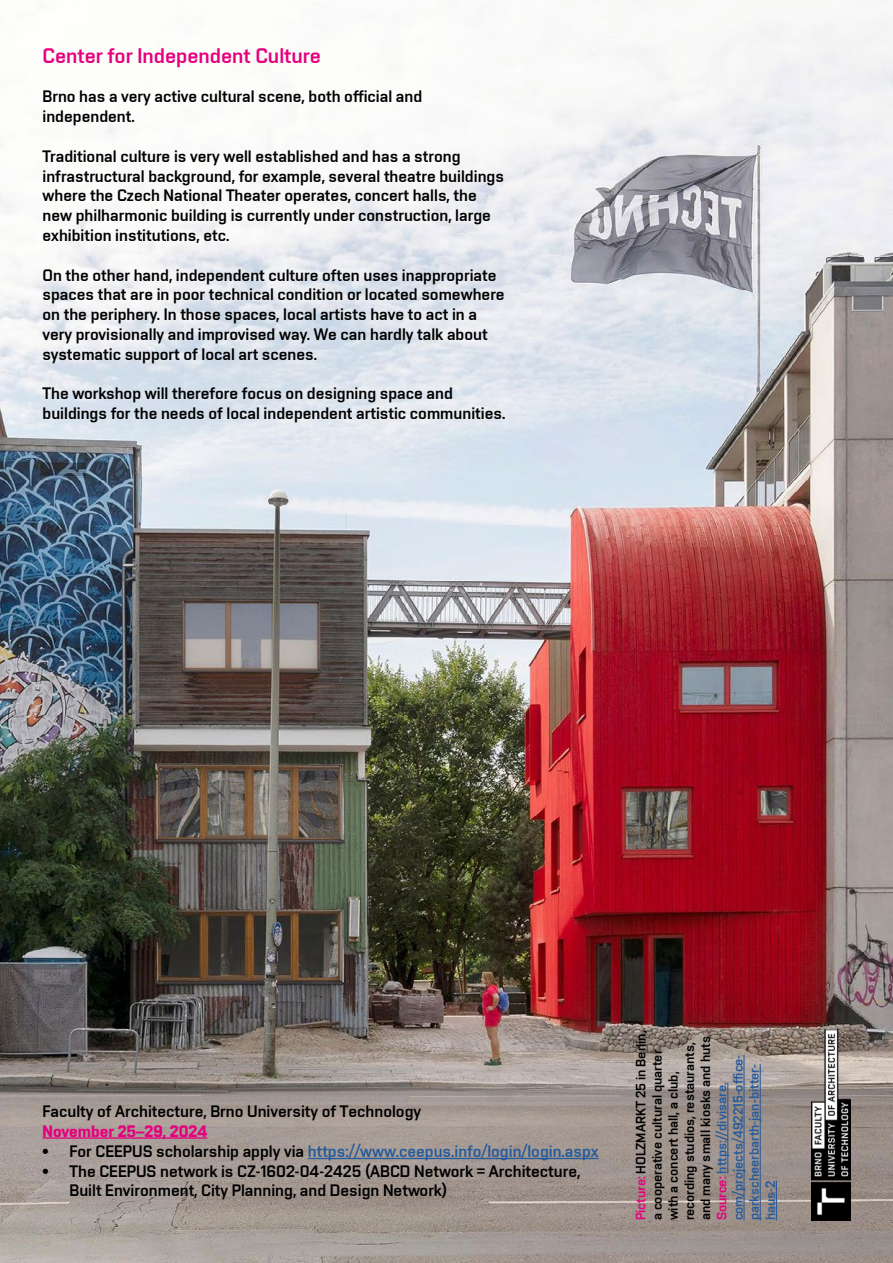
<style>
.page{position:relative;width:893px;height:1263px;background:#fff}
.page>*{position:absolute;margin:0;border:0;box-sizing:border-box;transform-origin:0 0}
.t1{font:21px "Vafle VUT";color:#e6007d}
.t2{font:16.5px/19.8px "Vafle VUT";color:#000}
.t3{font:16.5px "Vafle VUT";color:#275b9b}
.t4{font:700 16.5px "Vafle VUT";color:#e6007d}
.t5{font:13.5px/16.2px "Vafle VUT";color:#000}
.s1{color:#000}
.s2{color:#e6007d}
.s3{color:#275b9b}
</style>
<div class="page">
<img style="left:0;top:0;width:893px;height:1263px">
<hr style="left:43px;top:1137px;width:164px;height:2px;background:#e6007d">
<hr style="left:308px;top:1158px;width:291px;height:1px;background:#275b9b">
<img style="left:812px;top:1030px;width:38px;height:190px">
<hr style="left:727px;top:1082px;width:1px;height:92px;background:#275b9b">
<hr style="left:743px;top:1055px;width:2px;height:165px;background:#275b9b">
<hr style="left:760px;top:1064px;width:1px;height:156px;background:#275b9b">
<hr style="left:776px;top:1181px;width:1px;height:39px;background:#275b9b">
<p class="t1" style="left:43px;top:43px;width:280px">Center for Independent Culture</p>
<p class="t2" style="left:43px;top:86px;width:381px">Brno has a very active cultural scene, both official and independent.</p>
<p class="t2" style="left:43px;top:146px;width:463px">Traditional culture is very well established and has a strong infrastructural background, for example, several theatre buildings where the Czech National Theater operates, concert halls, the new philharmonic building is currently under construction, large exhibition institutions, etc.</p>
<p class="t2" style="left:43px;top:265px;width:464px">On the other hand, independent culture often uses inappropriate spaces that are in poor technical condition or located somewhere on the periphery. In those spaces, local artists have to act in a very provisionally and improvised way. We can hardly talk about systematic support of local art scenes.</p>
<p class="t2" style="left:43px;top:383px;width:464px">The workshop will therefore focus on designing space and buildings for the needs of local independent artistic communities.</p>
<p class="t2" style="left:43px;top:1101px;width:380px">Faculty of Architecture, Brno University of Technology</p>
<p class="t4" style="left:43px;top:1121px;width:166px">November 25–29, 2024</p>
<p class="t3" style="left:43px;top:1141px;width:558px"><span class="s1">• For CEEPUS scholarship apply via</span> https://www.ceepus.info/login/login.aspx</p>
<p class="t2" style="left:70px;top:1161px;width:512px;text-indent:-27px">• The CEEPUS network is CZ-1602-04-2425 (ABCD Network = Architecture,<br>Built Environment, City Planning, and Design Network)</p>
<p class="t5" style="left:632px;top:1220px;width:191px;rotate:-90deg"><span class="s2">Picture:</span> HOLZMARKT 25 in Berlin, a cooperative cultural quarter with a concert hall, a club, recording studios, restaurants, and many small kiosks and huts<br><span class="s2">Source:</span> <span class="s3">https://divisare. com/projects/492215-office&shy;parkscheerbarth-jan-bitter&shy;haus-2</span></p>
</div>
